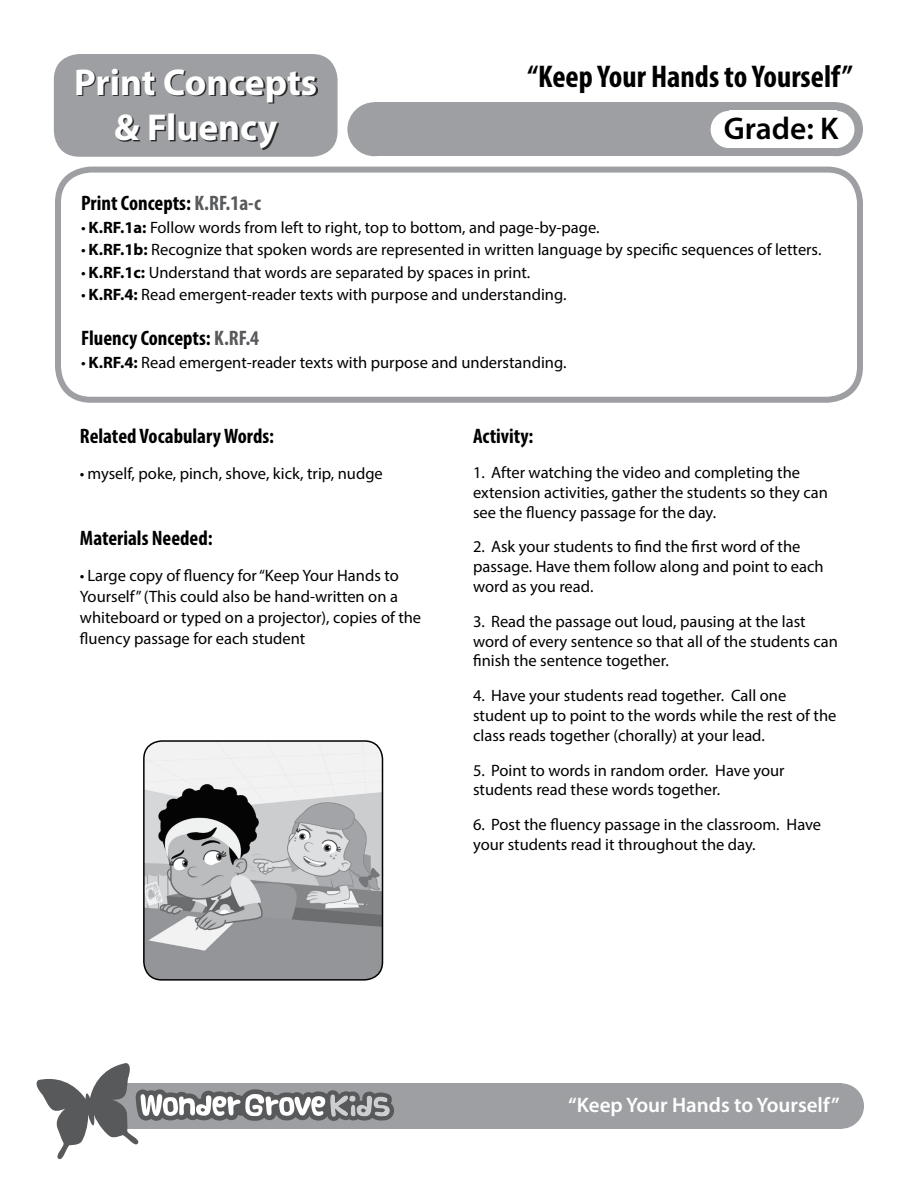
<style>
.page{position:relative;width:918px;height:1188px;background:#fff}
.page>*{position:absolute;margin:0;border:0;box-sizing:border-box;transform-origin:0 0}
.t1{font:700 37.5px/45px "Myriad Pro";color:#fff;text-align:center}
.t2{font:700 condensed 31.5px "Myriad Pro";color:#000}
.t3{font:600 31.5px "Myriad Pro";color:#000}
.t4{font:700 condensed 21px "Myriad Pro";color:#000}
.t5{font:600 21px "Myriad Pro";color:#fff}
.t6{font:16.5px/19.8px "Myriad Pro";color:#000}
.s1{color:#58595b}
.s2{font-weight:700}
</style>
<div class="page">
<div style="left:54px;top:54px;width:284px;height:103px;background:#9d9fa2;border-radius:26px"></div>
<div style="left:819px;top:1083px;width:45px;height:46px;background:#9d9fa2;border-radius:50%"></div>
<div style="left:102px;top:1083px;width:739px;height:46px;background:#9d9fa2"></div>
<svg style="left:36px;top:1063px;width:358px;height:97px"></svg>
<div style="left:78px;top:70px;width:240px;height:80px;background:#000;opacity:.75"></div>
<div style="left:809px;top:102px;width:54px;height:54px;background:#9d9fa2;border-radius:50%"></div>
<div style="left:347px;top:102px;width:54px;height:54px;background:#9d9fa2;border-radius:50%"></div>
<div style="left:374px;top:102px;width:462px;height:54px;background:#9d9fa2"></div>
<div style="left:818px;top:111px;width:36px;height:37px;background:#fff;border-radius:50%"></div>
<div style="left:729px;top:111px;width:108px;height:37px;background:#fff"></div>
<div style="left:711px;top:111px;width:37px;height:37px;background:#fff;border-radius:50%"></div>
<div style="left:55px;top:167px;width:808px;height:236px;border:6px solid #9d9fa2;border-radius:33px"></div>
<img style="left:144px;top:741px;width:238px;height:239px">
<div style="left:143px;top:740px;width:240px;height:241px;border:2px solid #000;border-radius:18px"></div>
<h1 class="t1" style="left:74px;top:58px;width:245px">Print Concepts &amp; Fluency</h1>
<h2 class="t2" style="left:527px;top:56px;width:327px">“Keep Your Hands to Yourself”</h2>
<h2 class="t3" style="left:724px;top:109px;width:116px">Grade: K</h2>
<p class="t4" style="left:81px;top:190px;width:181px">Print Concepts: <span class="s1">K.RF.1a-c</span></p>
<p class="t6" style="left:81px;top:217px;width:520px">• <span class="s2">K.RF.1a:</span> Follow words from left to right, top to bottom, and page-by-page.</p>
<p class="t6" style="left:81px;top:240px;width:742px">• <span class="s2">K.RF.1b:</span> Recognize that spoken words are represented in written language by specific sequences of letters.</p>
<p class="t6" style="left:81px;top:262px;width:451px">• <span class="s2">K.RF.1c:</span> Understand that words are separated by spaces in print.</p>
<p class="t6" style="left:81px;top:285px;width:487px">• <span class="s2">K.RF.4:</span> Read emergent-reader texts with purpose and understanding.</p>
<p class="t4" style="left:81px;top:325px;width:180px">Fluency Concepts: <span class="s1">K.RF.4</span></p>
<p class="t6" style="left:81px;top:352px;width:487px">• <span class="s2">K.RF.4:</span> Read emergent-reader texts with purpose and understanding.</p>
<p class="t4" style="left:80px;top:423px;width:196px">Related Vocabulary Words:</p>
<p class="t6" style="left:80px;top:464px;width:304px">• myself, poke, pinch, shove, kick, trip, nudge</p>
<p class="t4" style="left:80px;top:525px;width:134px">Materials Needed:</p>
<p class="t6" style="left:80px;top:564px;width:343px;line-height:21px">• Large copy of fluency for “Keep Your Hands to Yourself” (This could also be hand-written on a whiteboard or typed on a projector), copies of the fluency passage for each student</p>
<p class="t4" style="left:473px;top:423px;width:62px">Activity:</p>
<p class="t6" style="left:473px;top:462px;width:356px">1. After watching the video and completing the extension activities, gather the students so they can see the fluency passage for the day.</p>
<p class="t6" style="left:473px;top:537px;width:352px">2. Ask your students to find the first word of the passage. Have them follow along and point to each word as you read.</p>
<p class="t6" style="left:473px;top:611px;width:366px">3. Read the passage out loud, pausing at the last word of every sentence so that all of the students can finish the sentence together.</p>
<p class="t6" style="left:473px;top:686px;width:365px">4. Have your students read together. Call one student up to point to the words while the rest of the class reads together (chorally) at your lead.</p>
<p class="t6" style="left:473px;top:760px;width:313px">5. Point to words in random order. Have your students read these words together.</p>
<p class="t6" style="left:473px;top:815px;width:350px">6. Post the fluency passage in the classroom. Have your students read it throughout the day.</p>
<p class="t5" style="left:568px;top:1092px;width:273px">“Keep Your Hands to Yourself”</p>
</div>
